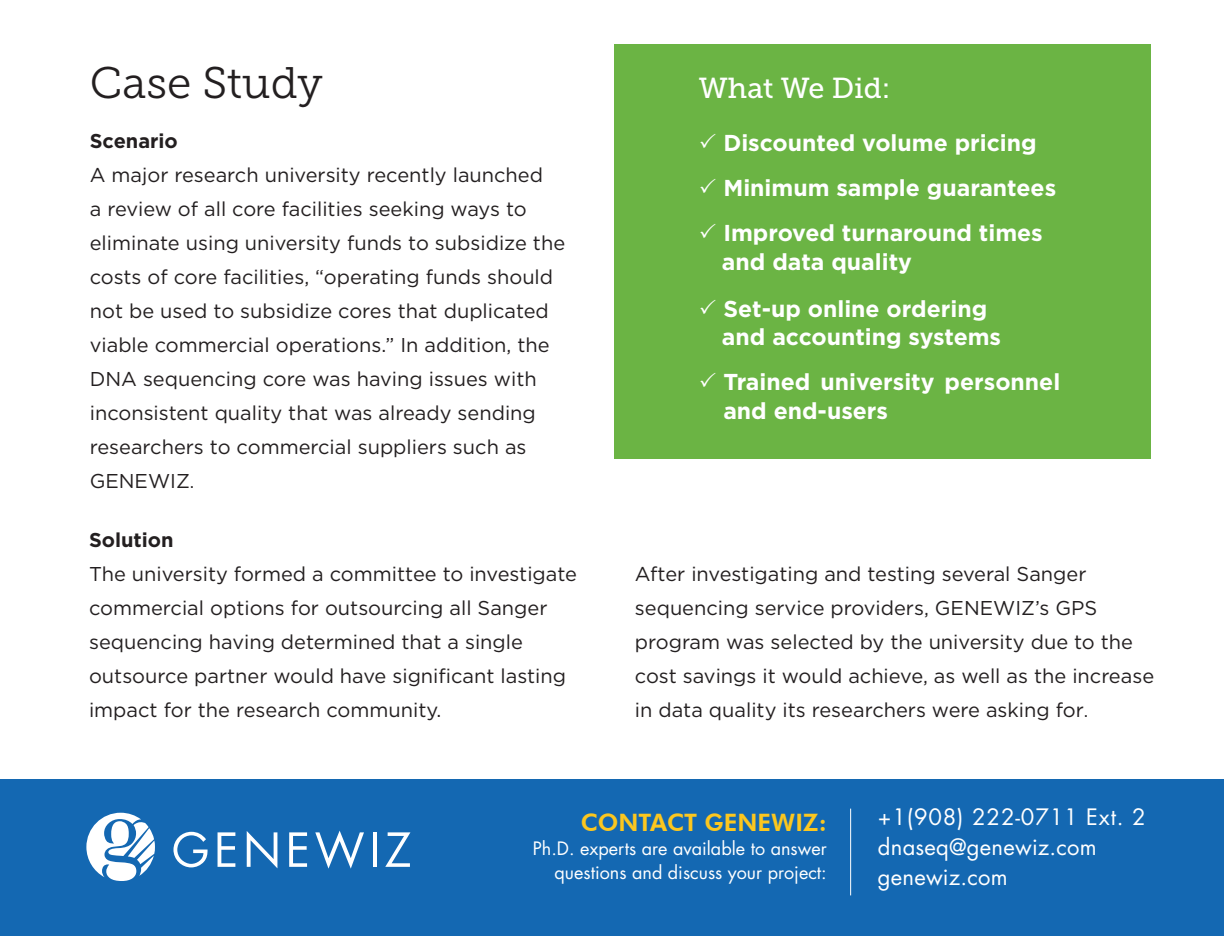
<style>
.page{position:relative;width:1224px;height:936px;background:#fff}
.page>*{position:absolute;margin:0;border:0;box-sizing:border-box;transform-origin:0 0}
.t1{font:44px "Museo Slab 300";color:#231f20}
.t2{font:28.8px "Museo Slab 500";color:#fff}
.t3{font:800 24px "Futura BT";color:#fcc71f}
.t4{font:700 23px/28.8px "Gotham";color:#fff}
.t5{font:22px "Futura Std";letter-spacing:.01em;color:#fff}
.t6{font:22px "Futura Std";letter-spacing:.04em;color:#fff}
.t7{font:20px/34px "Gotham";color:#231f20}
.t8{font:700 20px "Gotham";color:#231f20}
.t9{font:18px "Futura Std";color:#fff}
.s1{font-size:18px}
</style>
<div class="page">
<div style="left:615px;top:44px;width:536px;height:414px;background:#6bb444"></div>
<div style="left:0;top:779px;width:1224px;height:157px;background:#1468b2"></div>
<svg style="left:173px;top:832px;width:35px;height:35px"></svg>
<svg style="left:218px;top:832px;width:17px;height:35px"></svg>
<svg style="left:247px;top:831px;width:30px;height:37px"></svg>
<svg style="left:289px;top:832px;width:18px;height:35px"></svg>
<svg style="left:315px;top:831px;width:49px;height:38px"></svg>
<hr style="left:373px;top:832px;width:4px;height:35px;background:#fff">
<svg style="left:385px;top:832px;width:25px;height:35px"></svg>
<svg style="left:86px;top:813px;width:69px;height:68px"></svg>
<hr style="left:850px;top:809px;width:1px;height:86px;background:#fff">
<p class="t1" style="left:90px;top:59px;width:235px">Case Study</p>
<p class="t8" style="left:90px;top:128px;width:90px">Scenario</p>
<p class="t7" style="left:90px;top:158px;width:477px">A major research university recently launched<br>a review of all core facilities seeking ways to eliminate using university funds to subsidize the costs of core facilities, “operating funds should not be used to subsidize cores that duplicated viable commercial operations.” In addition, the DNA sequencing core was having issues with inconsistent quality that was already sending researchers to commercial suppliers such as GENEWIZ<span class="s1">.</span></p>
<p class="t2" style="left:699px;top:72px;width:193px">What We Did:</p>
<p class="t4" style="left:723px;top:129px;width:315px">Discounted volume pricing</p>
<p class="t4" style="left:723px;top:174px;width:334px">Minimum sample guarantees</p>
<p class="t4" style="left:722px;top:219px;width:322px">Improved turnaround times and data quality</p>
<p class="t4" style="left:722px;top:294px;width:281px">Set-up online ordering and accounting systems</p>
<p class="t4" style="left:723px;top:368px;width:338px">Trained university personnel and end-users</p>
<p class="t8" style="left:89px;top:527px;width:86px">Solution</p>
<p class="t7" style="left:89px;top:557px;width:489px">The university formed a committee to investigate commercial options for outsourcing all Sanger sequencing having determined that a single outsource partner would have significant lasting impact for the research community.</p>
<p class="t7" style="left:635px;top:557px;width:521px">After investigating and testing several Sanger sequencing service providers, GENEWIZ’s GPS program was selected by the university due to the cost savings it would achieve, as well as the increase in data quality its researchers were asking for<span class="s1">.</span></p>
<p class="t3" style="left:581px;top:808px;width:248px">CONTACT GENEWIZ:</p>
<p class="t9" style="left:533px;top:837px;width:295px">Ph.D. experts are available to answer</p>
<p class="t9" style="left:555px;top:861px;width:274px">questions and discuss your project:</p>
<p class="t6" style="left:878px;top:803px;width:269px">+1(908) 222-0711 Ext. 2</p>
<p class="t5" style="left:878px;top:833px;width:220px">dnaseq@genewiz.com</p>
<p class="t5" style="left:878px;top:863px;width:131px">genewiz.com</p>
</div>
